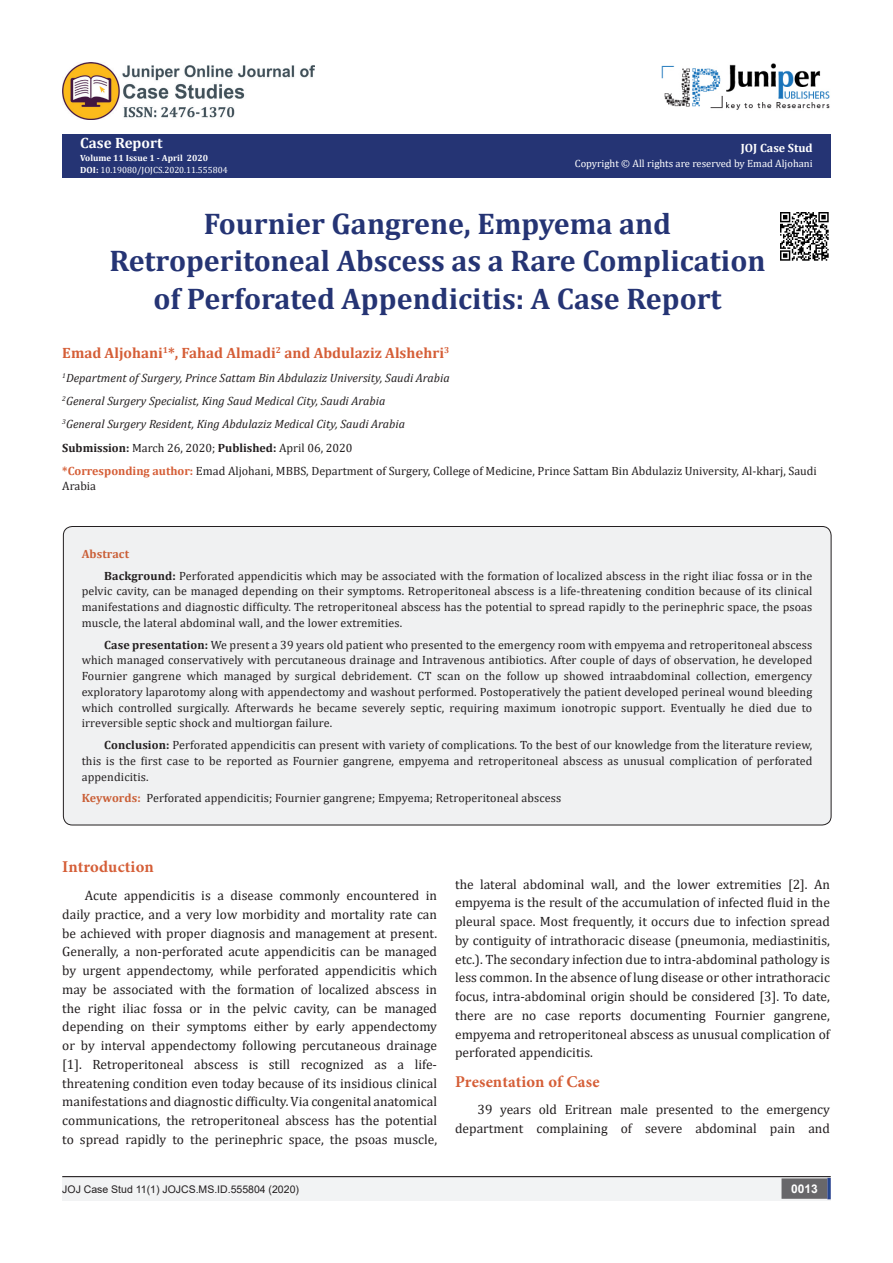
<style>
.page{position:relative;width:893px;height:1263px;background:#fff}
.page>*{position:absolute;margin:0;border:0;box-sizing:border-box;transform-origin:0 0}
.t1{font:700 30px/37.5px "Cambria";color:#253474;text-align:center}
.List_Paragraph{font:700 16.5px "Minion Pro";letter-spacing:.005em;color:#d55e37}
.t2{font:700 15px "Cambria";color:#d55e37}
.t3{font:700 15px "Cambria";color:#fff}
.t4{font:13.5px/18.8px "Cambria";color:#231f20;text-align:justify}
.List_Paragraph-2{font:12px/15.8px "Cambria";letter-spacing:.01em;color:#231f20;text-align:justify}
.t5{font:italic 12px "Cambria";color:#231f20}
.t6{font:700 12px "Cambria";color:#fff}
.List_Paragraph-3{font:700 12px "Cambria";letter-spacing:.01em;color:#ca5f37}
.t7{font:700 12px "Arial";color:#fff}
.t8{font:10.5px "Cambria";color:#fff}
.t9{font:10.5px "Arial";color:#231f20}
.t10{font:9px "Cambria";color:#fff}
.t11{font:700 9px "Cambria";color:#fff}
.s1{font-weight:700}
.s2{font-weight:700;color:#d55e37}
.s3{font-weight:700;color:#ca5f37}
</style>
<div class="page">
<div style="left:62px;top:135px;width:769px;height:43px;background:#253474"></div>
<div style="left:62px;top:1177px;width:494px;height:24px;background:#f2f3f4"></div>
<div style="left:503px;top:1177px;width:328px;height:24px;background:#f2f3f4"></div>
<div style="left:782px;top:1179px;width:45px;height:19px;background:#68676a"></div>
<div style="left:781px;top:1178px;width:46px;height:21px;border:2px solid #68676a"></div>
<svg style="left:827px;top:1178px;width:4px;height:21px"></svg>
<img style="left:662px;top:63px;width:168px;height:47px">
<img style="left:62px;top:62px;width:253px;height:58px">
<hr style="left:62px;top:1176px;width:769px;height:1px;background:#231f20">
<div style="left:63px;top:526px;width:768px;height:299px;background:#f0f1f2;border-radius:9px"></div>
<img style="left:780px;top:212px;width:49px;height:49px">
<p class="t3" style="left:80px;top:133px;width:84px">Case Report</p>
<p class="t11" style="left:80px;top:151px;width:129px">Volume 11 Issue 1 - April 2020</p>
<p class="t10" style="left:80px;top:165px;width:149px"><span class="s1">DOI:</span> 10.19080/JOJCS.2020.11.555804</p>
<p class="t6" style="left:741px;top:139px;width:73px">JOJ Case Stud</p>
<p class="t8" style="left:575px;top:157px;width:239px">Copyright © All rights are reserved by Emad Aljohani</p>
<p class="t1" style="left:109px;top:204px;width:658px">Fournier Gangrene, Empyema and<br>Retroperitoneal Abscess as a Rare Complication of Perforated Appendicitis: A Case Report</p>
<p class="t2" style="left:62px;top:342px;width:388px">Emad Aljohani<sup>1</sup>*, Fahad Almadi<sup>2</sup> and Abdulaziz Alshehri<sup>3</sup></p>
<p class="t5" style="left:62px;top:369px;width:389px"><sup>1</sup>Department of Surgery, Prince Sattam Bin Abdulaziz University, Saudi Arabia</p>
<p class="t5" style="left:62px;top:392px;width:325px"><sup>2</sup>General Surgery Specialist, King Saud Medical City, Saudi Arabia</p>
<p class="t5" style="left:62px;top:416px;width:344px"><sup>3</sup>General Surgery Resident, King Abdulaziz Medical City, Saudi Arabia</p>
<p class="List_Paragraph-2" style="left:62px;top:440px;width:292px"><span class="s1">Submission:</span> March 26, 2020; <span class="s1">Published:</span> April 06, 2020</p>
<p class="List_Paragraph-2" style="left:62px;top:464px;width:756px;line-height:14.4px"><span class="s2">*Corresponding author:</span> Emad Aljohani, MBBS, Department of Surgery, College of Medicine, Prince Sattam Bin Abdulaziz University, Al-kharj, Saudi<br>Arabia</p>
<p class="List_Paragraph-3" style="left:82px;top:545px;width:49px">Abstract</p>
<p class="List_Paragraph-2" style="left:82px;top:568px;width:732px;text-indent:22px"><span class="s1">Background:</span> Perforated appendicitis which may be associated with the formation of localized abscess in the right iliac fossa or in the pelvic cavity, can be managed depending on their symptoms. Retroperitoneal abscess is a life-threatening condition because of its clinical manifestations and diagnostic difficulty. The retroperitoneal abscess has the potential to spread rapidly to the perinephric space, the psoas muscle, the lateral abdominal wall, and the lower extremities.</p>
<p class="List_Paragraph-2" style="left:82px;top:637px;width:732px;text-indent:22px"><span class="s1">Case presentation:</span> We present a 39 years old patient who presented to the emergency room with empyema and retroperitoneal abscess which managed conservatively with percutaneous drainage and Intravenous antibiotics. After couple of days of observation, he developed Fournier gangrene which managed by surgical debridement. CT scan on the follow up showed intraabdominal collection, emergency exploratory laparotomy along with appendectomy and washout performed. Postoperatively the patient developed perineal wound bleeding which controlled surgically. Afterwards he became severely septic, requiring maximum ionotropic support. Eventually he died due to irreversible septic shock and multiorgan failure.</p>
<p class="List_Paragraph-2" style="left:82px;top:737px;width:732px;text-indent:22px"><span class="s1">Conclusion:</span> Perforated appendicitis can present with variety of complications. To the best of our knowledge from the literature review, this is the first case to be reported as Fournier gangrene, empyema and retroperitoneal abscess as unusual complication of perforated appendicitis.</p>
<p class="List_Paragraph-2" style="left:82px;top:790px;width:481px"><span class="s3">Keywords:</span> Perforated appendicitis; Fournier gangrene; Empyema; Retroperitoneal abscess</p>
<p class="List_Paragraph" style="left:62px;top:855px;width:93px">Introduction</p>
<p class="t4" style="left:62px;top:886px;width:376px;text-indent:22px">Acute appendicitis is a disease commonly encountered in daily practice, and a very low morbidity and mortality rate can be achieved with proper diagnosis and management at present.<br>Generally, a non-perforated acute appendicitis can be managed by urgent appendectomy, while perforated appendicitis which may be associated with the formation of localized abscess in the right iliac fossa or in the pelvic cavity, can be managed depending on their symptoms either by early appendectomy or by interval appendectomy following percutaneous drainage [1]. Retroperitoneal abscess is still recognized as a life&shy;threatening condition even today because of its insidious clinical manifestations and diagnostic difficulty. Via congenital anatomical communications, the retroperitoneal abscess has the potential to spread rapidly to the perinephric space, the psoas muscle,</p>
<p class="t4" style="left:455px;top:875px;width:376px">the lateral abdominal wall, and the lower extremities [2]. An empyema is the result of the accumulation of infected fluid in the pleural space. Most frequently, it occurs due to infection spread by contiguity of intrathoracic disease (pneumonia, mediastinitis, etc.). The secondary infection due to intra-abdominal pathology is less common. In the absence of lung disease or other intrathoracic focus, intra-abdominal origin should be considered [3]. To date, there are no case reports documenting Fournier gangrene, empyema and retroperitoneal abscess as unusual complication of perforated appendicitis.</p>
<p class="List_Paragraph" style="left:455px;top:1070px;width:146px">Presentation of Case</p>
<p class="t4" style="left:455px;top:1100px;width:376px;text-align:right">39 years old Eritrean male presented to the emergency department complaining of severe abdominal pain and</p>
<p class="t9" style="left:62px;top:1182px;width:238px">JOJ Case Stud 11(1) JOJCS.MS.ID.555804 (2020)</p>
<p class="t7" style="left:791px;top:1180px;width:28px">0013</p>
</div>
